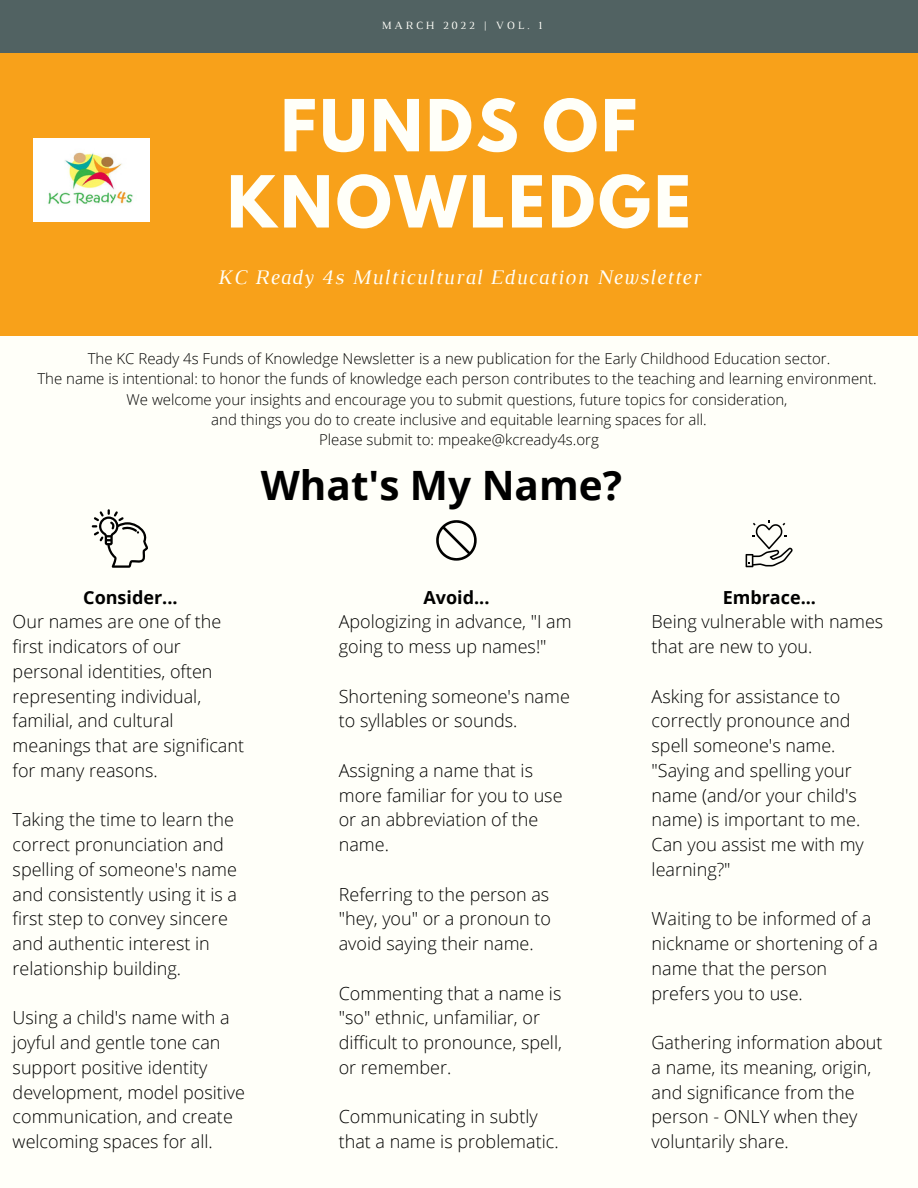
<style>
.page{position:relative;width:918px;height:1188px;background:#fffff9}
.page>*{position:absolute;margin:0;border:0;box-sizing:border-box;transform-origin:0 0}
.t1{font:700 63.45px/76.2px "League Spartan";letter-spacing:.05em;color:#fffff9;text-align:center}
.t2{font:700 40.5px "Open Sans";color:#000}
.t3{font:italic 21.15px "Luthier";letter-spacing:.05em;color:#fffff9}
.t4{font:300 18px/24.8px "Open Sans";color:#000}
.t5{font:700 18px "Open Sans";color:#000}
.t6{font:300 15px "Open Sans";color:#000}
.t7{font:11.25px "Luthier";letter-spacing:.25em;color:#fffff9}
</style>
<div class="page">
<div style="left:0;top:23px;width:918px;height:313px;background:#f8a11a"></div>
<div style="left:0;top:0;width:918px;height:53px;background:#516262"></div>
<svg style="left:92px;top:509px;width:56px;height:59px"></svg>
<svg style="left:436px;top:520px;width:41px;height:41px"></svg>
<svg style="left:746px;top:520px;width:47px;height:47px"></svg>
<img style="left:34px;top:138px;width:116px;height:83px">
<p class="t7" style="left:382px;top:21px;width:162px">MARCH 2022 | VOL. 1</p>
<p class="t1" style="left:227px;top:96px;width:465px">FUNDS OF<br>KNOWLEDGE</p>
<p class="t3" style="left:218px;top:269px;width:484px">KC Ready 4s Multicultural Education Newsletter</p>
<p class="t6" style="left:88px;top:348px;width:744px">The KC Ready 4s Funds of Knowledge Newsletter is a new publication for the Early Childhood Education sector.</p>
<p class="t6" style="left:37px;top:368px;width:841px">The name is intentional: to honor the funds of knowledge each person contributes to the teaching and learning environment.</p>
<p class="t6" style="left:127px;top:389px;width:662px">We welcome your insights and encourage you to submit questions, future topics for consideration,</p>
<p class="t6" style="left:211px;top:409px;width:497px">and things you do to create inclusive and equitable learning spaces for all.</p>
<p class="t6" style="left:319px;top:429px;width:281px">Please submit to: mpeake@kcready4s.org</p>
<p class="t2" style="left:261px;top:457px;width:363px">What's My Name?</p>
<p class="t5" style="left:83px;top:584px;width:96px">Consider...</p>
<p class="t4" style="left:13px;top:609px;width:233px">Our names are one of the first indicators of our personal identities, often representing individual, familial, and cultural meanings that are significant for many reasons.</p>
<p class="t4" style="left:13px;top:807px;width:226px">Taking the time to learn the correct pronunciation and spelling of someone's name and consistently using it is a first step to convey sincere and authentic interest in relationship building.</p>
<p class="t4" style="left:13px;top:1005px;width:234px">Using a child's name with a joyful and gentle tone can support positive identity development, model positive communication, and create welcoming spaces for all.</p>
<p class="t5" style="left:424px;top:584px;width:68px">Avoid...</p>
<p class="t4" style="left:339px;top:609px;width:234px">Apologizing in advance, "I am going to mess up names!"</p>
<p class="t4" style="left:339px;top:683px;width:233px">Shortening someone's name to syllables or sounds.</p>
<p class="t4" style="left:339px;top:758px;width:225px">Assigning a name that is more familiar for you to use or an abbreviation of the name.</p>
<p class="t4" style="left:339px;top:881px;width:214px;text-align:justify">Referring to the person as "hey, you" or a pronoun to avoid saying their name.</p>
<p class="t4" style="left:339px;top:980px;width:225px">Commenting that a name is "so" ethnic, unfamiliar, or difficult to pronounce, spell, or remember.</p>
<p class="t4" style="left:339px;top:1104px;width:221px">Communicating in subtly that a name is problematic.</p>
<p class="t5" style="left:723px;top:584px;width:95px">Embrace...</p>
<p class="t4" style="left:652px;top:609px;width:233px">Being vulnerable with names that are new to you.</p>
<p class="t4" style="left:652px;top:683px;width:214px">Asking for assistance to correctly pronounce and spell someone's name. "Saying and spelling your name (and/or your child's name) is important to me.<br>Can you assist me with my learning?"</p>
<p class="t4" style="left:652px;top:906px;width:228px">Waiting to be informed of a nickname or shortening of a name that the person prefers you to use.</p>
<p class="t4" style="left:652px;top:1030px;width:232px">Gathering information about a name, its meaning, origin, and significance from the person - ONLY when they voluntarily share.</p>
</div>
